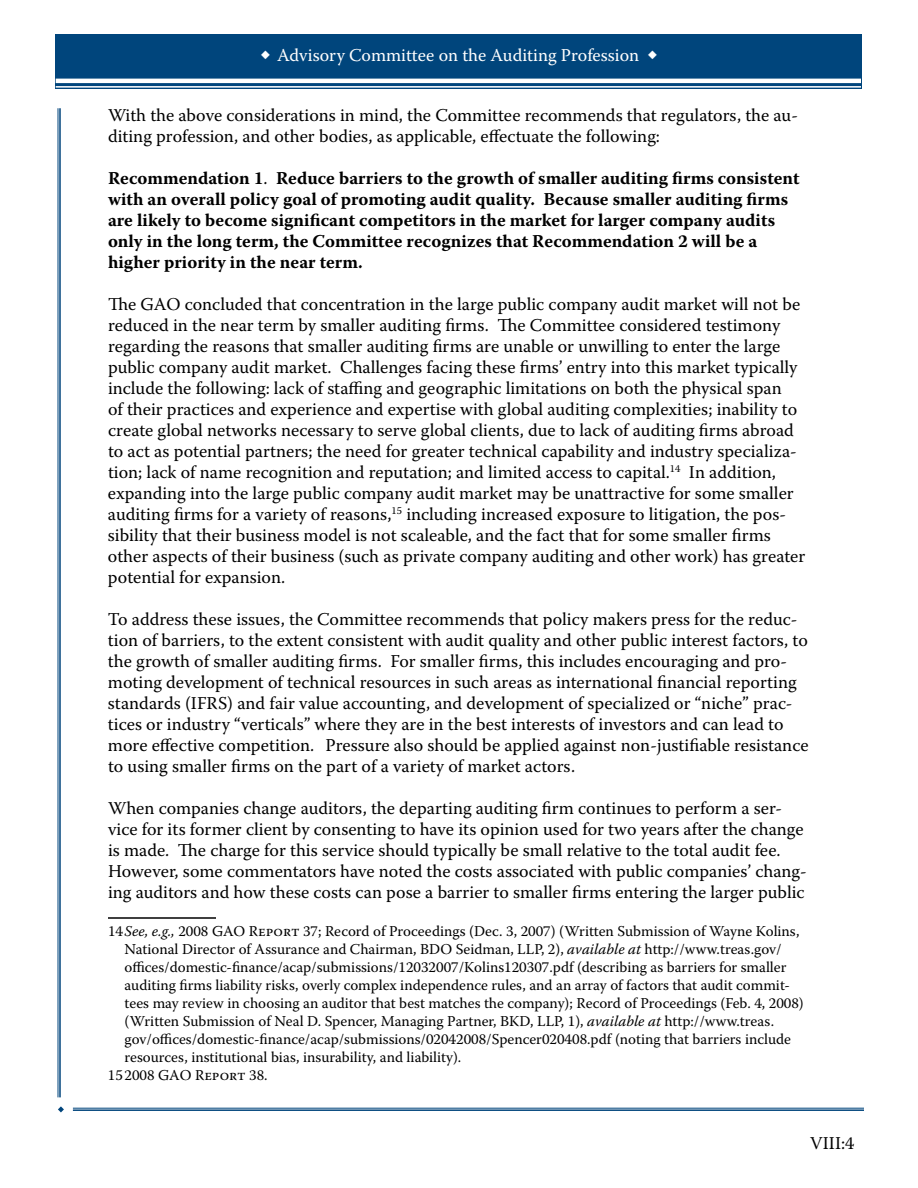
<style>
.page{position:relative;width:918px;height:1188px;background:#fff}
.page>*{position:absolute;margin:0;border:0;box-sizing:border-box;transform-origin:0 0}
.t1{font:18px/21px "Warnock Pro";color:#000}
.t2{font:700 18px/21px "Warnock Pro";color:#000}
.t3{font:18px "Warnock Pro";letter-spacing:-.005em;color:#fff}
.t4{font:15px "Warnock Pro";color:#000}
.s1{font-weight:400}
.s2{font-style:italic}
</style>
<div class="page">
<div style="left:56px;top:34px;width:806px;height:55px;background:#00457c"></div>
<hr style="left:56px;top:79px;width:805px;height:4px;background:#fff">
<hr style="left:56px;top:86px;width:805px;height:2px;background:#fff">
<hr style="left:59px;top:108px;width:2px;height:989px;background:#00457c">
<hr style="left:58px;top:108px;width:1px;height:989px;background:#00457c">
<svg style="left:58px;top:1106px;width:6px;height:6px"></svg>
<hr style="left:73px;top:1108px;width:791px;height:1px;background:#00457c">
<hr style="left:73px;top:1109px;width:791px;height:2px;background:#00457c">
<hr style="left:108px;top:917px;width:108px;height:2px;background:#000">
<p class="t3" style="left:261px;top:44px;width:398px">◆ Advisory Committee on the Auditing Profession ◆</p>
<p class="t1" style="left:108px;top:105px;width:692px">With the above considerations in mind, the Committee recommends that regulators, the au&shy;diting profession, and other bodies, as applicable, effectuate the following:</p>
<p class="t2" style="left:108px;top:168px;width:693px">Recommendation 1<span class="s1">.</span> Reduce barriers to the growth of smaller auditing firms consistent with an overall policy goal of promoting audit quality. Because smaller auditing firms are likely to become significant competitors in the market for larger company audits only in the long term, the Committee recognizes that Recommendation 2 will be a higher priority in the near term.</p>
<p class="t1" style="left:108px;top:294px;width:699px">The GAO concluded that concentration in the large public company audit market will not be reduced in the near term by smaller auditing firms. The Committee considered testimony regarding the reasons that smaller auditing firms are unable or unwilling to enter the large public company audit market. Challenges facing these firms’ entry into this market typically include the following: lack of staffing and geographic limitations on both the physical span<br>of their practices and experience and expertise with global auditing complexities; inability to create global networks necessary to serve global clients, due to lack of auditing firms abroad to act as potential partners; the need for greater technical capability and industry specializa&shy;tion; lack of name recognition and reputation; and limited access to capital.<sup>14</sup> In addition, expanding into the large public company audit market may be unattractive for some smaller auditing firms for a variety of reasons,<sup>15</sup> including increased exposure to litigation, the pos&shy;sibility that their business model is not scaleable, and the fact that for some smaller firms other aspects of their business (such as private company auditing and other work) has greater potential for expansion.</p>
<p class="t1" style="left:108px;top:609px;width:702px">To address these issues, the Committee recommends that policy makers press for the reduc&shy;tion of barriers, to the extent consistent with audit quality and other public interest factors, to the growth of smaller auditing firms. For smaller firms, this includes encouraging and pro&shy;moting development of technical resources in such areas as international financial reporting standards (IFRS) and fair value accounting, and development of specialized or “niche” prac&shy;tices or industry “verticals” where they are in the best interests of investors and can lead to more effective competition. Pressure also should be applied against non-justifiable resistance to using smaller firms on the part of a variety of market actors.</p>
<p class="t1" style="left:108px;top:798px;width:700px">When companies change auditors, the departing auditing firm continues to perform a ser&shy;vice for its former client by consenting to have its opinion used for two years after the change is made. The charge for this service should typically be small relative to the total audit fee.<br>However, some commentators have noted the costs associated with public companies’ chang&shy;ing auditors and how these costs can pose a barrier to smaller firms entering the larger public</p>
<p class="t4" style="left:108px;top:922px;width:693px">14<span class="s2">See, e.g.,</span> 2008 GAO Report 37; Record of Proceedings (Dec. 3, 2007) (Written Submission of Wayne Kolins,</p>
<p class="t4" style="left:124px;top:940px;width:659px">National Director of Assurance and Chairman, BDO Seidman, LLP, 2), <span class="s2">available at</span> http://www.treas.gov/</p>
<p class="t4" style="left:124px;top:958px;width:663px">offices/domestic-finance/acap/submissions/12032007/Kolins120307.pdf (describing as barriers for smaller</p>
<p class="t4" style="left:124px;top:976px;width:667px">auditing firms liability risks, overly complex independence rules, and an array of factors that audit commit-</p>
<p class="t4" style="left:124px;top:994px;width:681px">tees may review in choosing an auditor that best matches the company); Record of Proceedings (Feb. 4, 2008)</p>
<p class="t4" style="left:124px;top:1012px;width:651px">(Written Submission of Neal D. Spencer, Managing Partner, BKD, LLP, 1), <span class="s2">available at</span> http://www.treas.</p>
<p class="t4" style="left:124px;top:1030px;width:668px">gov/offices/domestic-finance/acap/submissions/02042008/Spencer020408.pdf (noting that barriers include</p>
<p class="t4" style="left:124px;top:1048px;width:338px">resources, institutional bias, insurability, and liability).</p>
<p class="t4" style="left:108px;top:1066px;width:161px">152008 GAO Report 38.</p>
<p class="t1" style="left:810px;top:1133px;width:46px">VIII:4</p>
</div>
